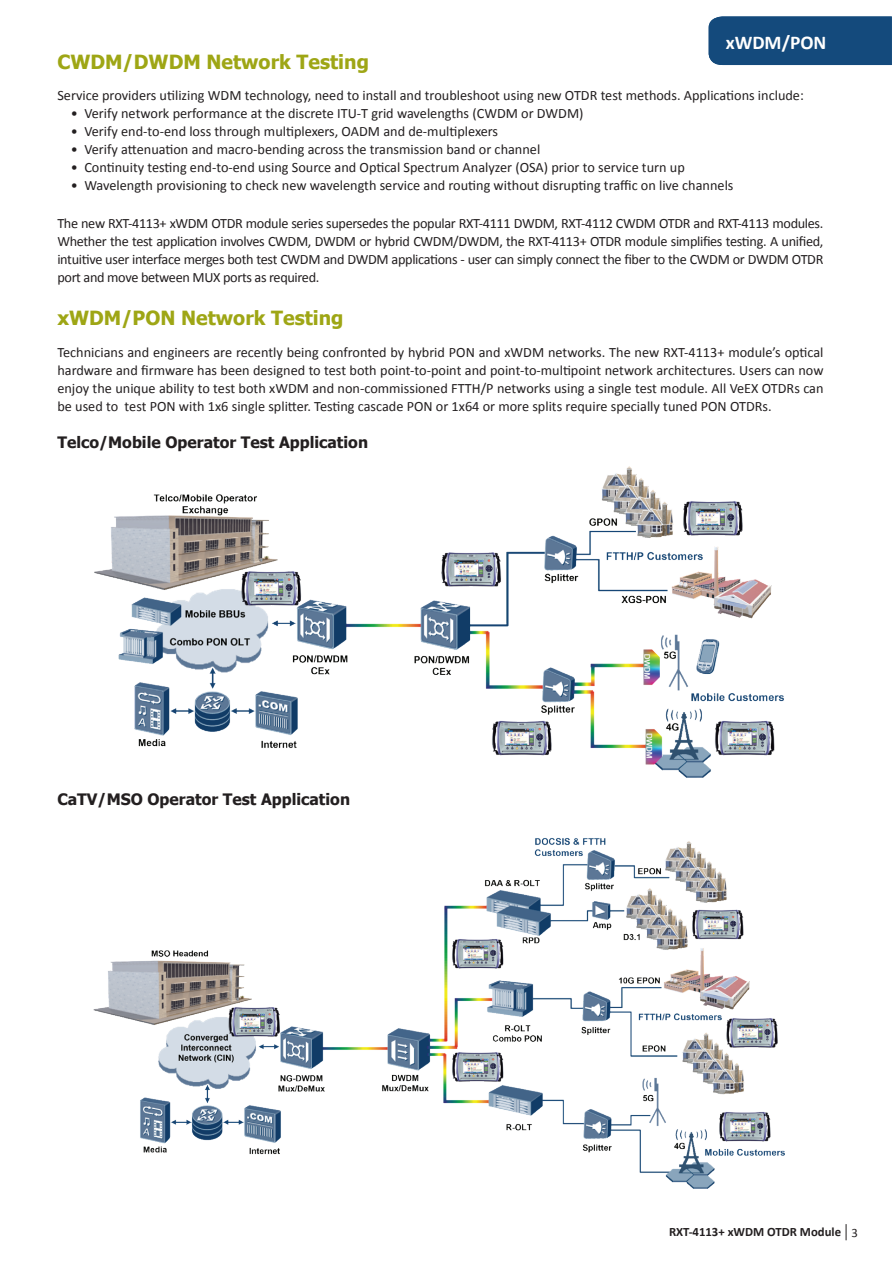
<style>
.page{position:relative;width:893px;height:1263px;background:#fff}
.page>*{position:absolute;margin:0;border:0;box-sizing:border-box;transform-origin:0 0}
.t1{font:700 19.5px "Tahoma";color:#9ea615}
.t2{font:700 19.5px "Calibri";color:#fff}
.t3{font:700 15.75px "Tahoma";color:#231f20}
.t4{font:14.25px/18px "Calibri";color:#231f20;text-align:justify}
.t5{font:700 12.75px "Calibri";color:#231f20}
.s1{font-weight:400}
</style>
<div class="page">
<svg style="left:846px;top:1224px;width:1px;height:16px"></svg>
<div style="left:709px;top:17px;width:183px;height:48px;background:#144a7c"></div>
<img style="left:93px;top:838px;width:692px;height:351px">
<img style="left:94px;top:466px;width:690px;height:311px">
<h1 class="t2" style="left:726px;top:29px;width:102px">xWDM/PON</h1>
<h1 class="t2" style="left:726px;top:29px;width:83px">VeExpress</h1>
<h1 class="t1" style="left:57px;top:48px;width:313px">CWDM/DWDM Network Testing</h1>
<p class="t4" style="left:57px;top:86px;width:748px">Service providers utilizing WDM technology, need to install and troubleshoot using new OTDR test methods. Applications include:</p>
<p class="t4" style="left:71px;top:104px;width:514px">• Verify network performance at the discrete ITU-T grid wavelengths (CWDM or DWDM)</p>
<p class="t4" style="left:71px;top:122px;width:429px">• Verify end-to-end loss through multiplexers, OADM and de-multiplexers</p>
<p class="t4" style="left:71px;top:140px;width:471px">• Verify attenuation and macro-bending across the transmission band or channel</p>
<p class="t4" style="left:71px;top:158px;width:615px">• Continuity testing end-to-end using Source and Optical Spectrum Analyzer (OSA) prior to service turn up</p>
<p class="t4" style="left:71px;top:176px;width:664px">• Wavelength provisioning to check new wavelength service and routing without disrupting traffic on live channels</p>
<p class="t4" style="left:57px;top:214px;width:768px">The new RXT-4113+ xWDM OTDR module series supersedes the popular RXT-4111 DWDM, RXT-4112 CWDM OTDR and RXT-4113 modules.<br>Whether the test application involves CWDM, DWDM or hybrid CWDM/DWDM, the RXT-4113+ OTDR module simplifies testing. A unified, intuitive user interface merges both test CWDM and DWDM applications - user can simply connect the fiber to the CWDM or DWDM OTDR port and move between MUX ports as required.</p>
<h1 class="t1" style="left:57px;top:305px;width:288px">xWDM/PON Network Testing</h1>
<p class="t4" style="left:57px;top:343px;width:768px">Technicians and engineers are recently being confronted by hybrid PON and xWDM networks. The new RXT-4113+ module’s optical hardware and firmware has been designed to test both point-to-point and point-to-multipoint network architectures. Users can now enjoy the unique ability to test both xWDM and non-commissioned FTTH/P networks using a single test module. All VeEX OTDRs can be used to test PON with 1x6 single splitter. Testing cascade PON or 1x64 or more splits require specially tuned PON OTDRs.</p>
<p class="t3" style="left:57px;top:431px;width:312px">Telco/Mobile Operator Test Application</p>
<p class="t3" style="left:57px;top:788px;width:294px">CaTV/MSO Operator Test Application</p>
<p class="t5" style="left:669px;top:1223px;width:190px">RXT-4113+ xWDM OTDR Module <span class="s1">3</span></p>
</div>
